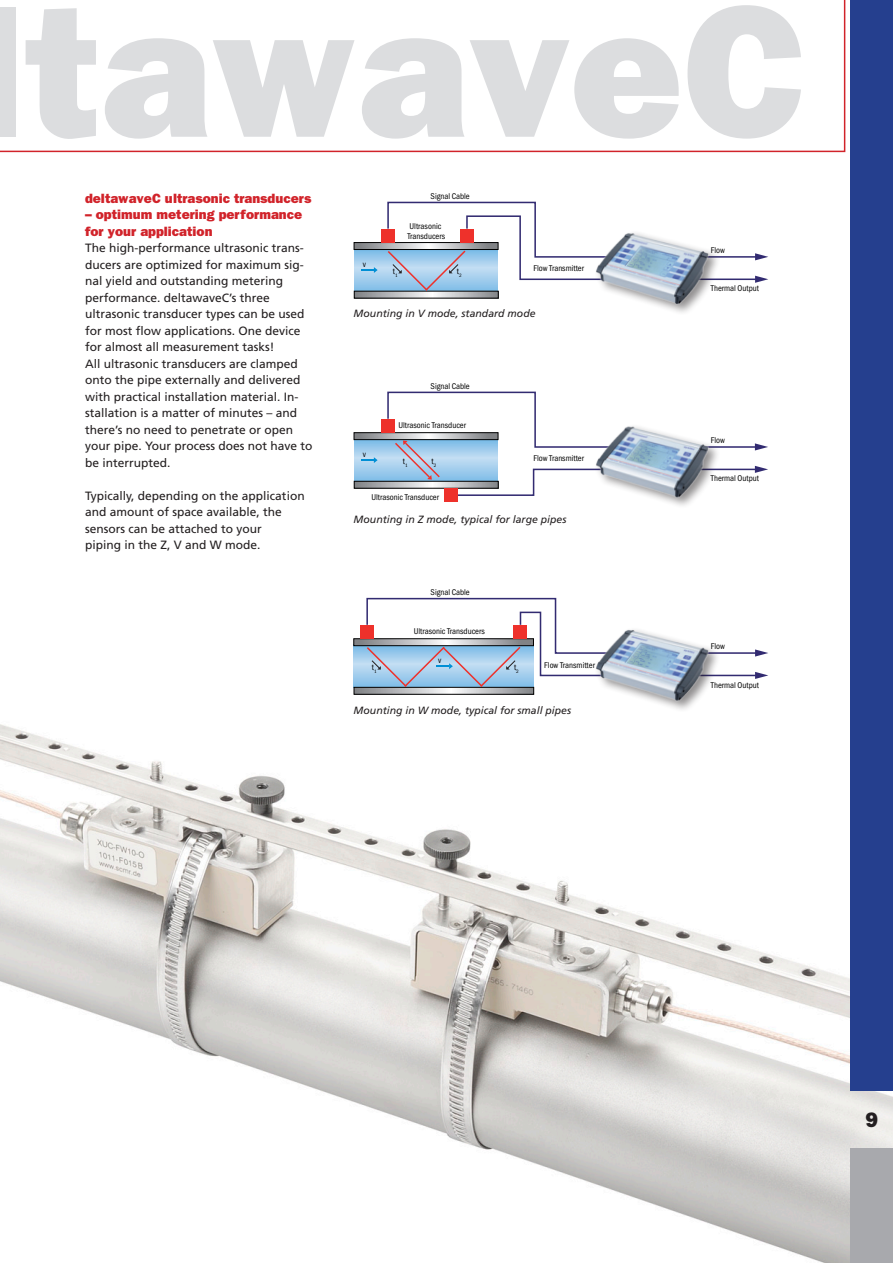
<style>
.page{position:relative;width:893px;height:1263px;background:#fff}
.page>*{position:absolute;margin:0;border:0;box-sizing:border-box;transform-origin:0 0}
.t1{font:800 189px "Franklin Gothic";color:#dcdddf}
.t2{font:800 21px "Franklin Gothic";color:#231f20}
.Head2{font:800 13.5px/16.5px "Franklin Gothic";color:#d1232a}
.t3{font:12px/16.5px "Frutiger";color:#231f20;text-align:justify}
.Bildtext{font:italic 10.5px "Frutiger";color:#231f20}
.t4{font:condensed 8.7px/10.4px "Franklin Gothic";color:#000}
</style>
<div class="page">
<img style="left:0;top:432px;width:893px;height:831px">
<svg style="left:0;top:0;width:846px;height:153px"></svg>
<svg style="left:356px;top:293px;width:140px;height:3px"></svg>
<svg style="left:354px;top:201px;width:414px;height:90px"></svg>
<img style="left:577px;top:210px;width:154px;height:103px">
<div style="left:444px;top:488px;width:14px;height:14px;background:#ee312b"></div>
<svg style="left:354px;top:391px;width:414px;height:106px"></svg>
<div style="left:593px;top:423px;width:128px;height:87px;background:#fff"></div>
<img style="left:577px;top:403px;width:154px;height:105px">
<svg style="left:356px;top:689px;width:176px;height:3px"></svg>
<div style="left:354px;top:687px;width:180px;height:7px;border:1px solid #000"></div>
<svg style="left:354px;top:597px;width:414px;height:90px"></svg>
<div style="left:593px;top:626px;width:128px;height:87px;background:#fff"></div>
<img style="left:577px;top:606px;width:154px;height:105px">
<div style="left:850px;top:0;width:43px;height:1091px;background:#253f8e"></div>
<div style="left:850px;top:1148px;width:43px;height:115px;background:#a8a9ad"></div>
<h1 class="t1" style="left:25px;top:-39px;width:784px">tawaveC</h1>
<p class="Head2" style="left:85px;top:189px;width:228px">deltawaveC ultrasonic transducers</p>
<p class="Head2" style="left:85px;top:206px;width:219px">– optimum metering performance for your application</p>
<p class="t3" style="left:85px;top:239px;width:220px">The high-performance ultrasonic trans&shy;ducers are optimized for maximum sig&shy;nal yield and outstanding metering</p>
<p class="t3" style="left:85px;top:289px;width:186px">performance. deltawaveC’s three</p>
<p class="t3" style="left:85px;top:305px;width:221px">ultrasonic transducer types can be used</p>
<p class="t3" style="left:85px;top:322px;width:217px">for most flow applications. One device</p>
<p class="t3" style="left:85px;top:338px;width:191px">for almost all measurement tasks!</p>
<p class="t3" style="left:85px;top:355px;width:214px">All ultrasonic transducers are clamped</p>
<p class="t3" style="left:85px;top:371px;width:217px">onto the pipe externally and delivered</p>
<p class="t3" style="left:85px;top:388px;width:229px;text-align:left">with practical installation material. In&shy;stallation is a matter of minutes – and there’s no need to penetrate or open your pipe. Your process does not have to be interrupted.</p>
<p class="t3" style="left:85px;top:487px;width:221px">Typically, depending on the application</p>
<p class="t3" style="left:85px;top:503px;width:198px">and amount of space available, the</p>
<p class="t3" style="left:85px;top:520px;width:178px">sensors can be attached to your</p>
<p class="t3" style="left:85px;top:536px;width:177px">piping in the Z, V and W mode.</p>
<p class="t4" style="left:431px;top:191px;width:41px">Signal Cable</p>
<p class="t4" style="left:363px;top:259px;width:5px">v</p>
<p class="t4" style="left:407px;top:221px;width:39px">Ultrasonic<br>Transducers</p>
<p class="t4" style="left:393px;top:266px;width:6px">t<sub>1</sub></p>
<p class="t4" style="left:457px;top:266px;width:6px">t<sub>2</sub></p>
<p class="t4" style="left:533px;top:263px;width:52px">Flow Transmitter</p>
<p class="Bildtext" style="left:354px;top:307px;width:184px">Mounting in V mode, standard mode</p>
<p class="t4" style="left:431px;top:381px;width:41px">Signal Cable</p>
<p class="t4" style="left:363px;top:449px;width:5px">v</p>
<p class="t4" style="left:398px;top:420px;width:69px">Ultrasonic Transducer</p>
<p class="t4" style="left:403px;top:456px;width:6px">t<sub>1</sub></p>
<p class="t4" style="left:432px;top:456px;width:6px">t<sub>2</sub></p>
<p class="t4" style="left:371px;top:492px;width:69px">Ultrasonic Transducer</p>
<p class="t4" style="left:533px;top:453px;width:52px">Flow Transmitter</p>
<p class="Bildtext" style="left:354px;top:513px;width:214px">Mounting in Z mode, typical for large pipes</p>
<p class="t4" style="left:431px;top:587px;width:41px">Signal Cable</p>
<p class="t4" style="left:414px;top:626px;width:73px">Ultrasonic Transducers</p>
<p class="t4" style="left:438px;top:655px;width:5px">v</p>
<p class="t4" style="left:514px;top:662px;width:6px">t<sub>2</sub></p>
<p class="t4" style="left:544px;top:660px;width:52px">Flow Transmitter</p>
<p class="Bildtext" style="left:354px;top:705px;width:219px">Mounting in W mode, typical for small pipes</p>
<p class="t4" style="left:372px;top:662px;width:6px">t<sub>1</sub></p>
<p class="t4" style="left:711px;top:245px;width:16px">Flow</p>
<p class="t4" style="left:711px;top:283px;width:50px">Thermal Output</p>
<p class="t4" style="left:711px;top:435px;width:16px">Flow</p>
<p class="t4" style="left:711px;top:473px;width:50px">Thermal Output</p>
<p class="t4" style="left:711px;top:641px;width:16px">Flow</p>
<p class="t4" style="left:711px;top:679px;width:50px">Thermal Output</p>
<h2 class="t2" style="left:865px;top:1108px;width:14px">9</h2>
</div>
